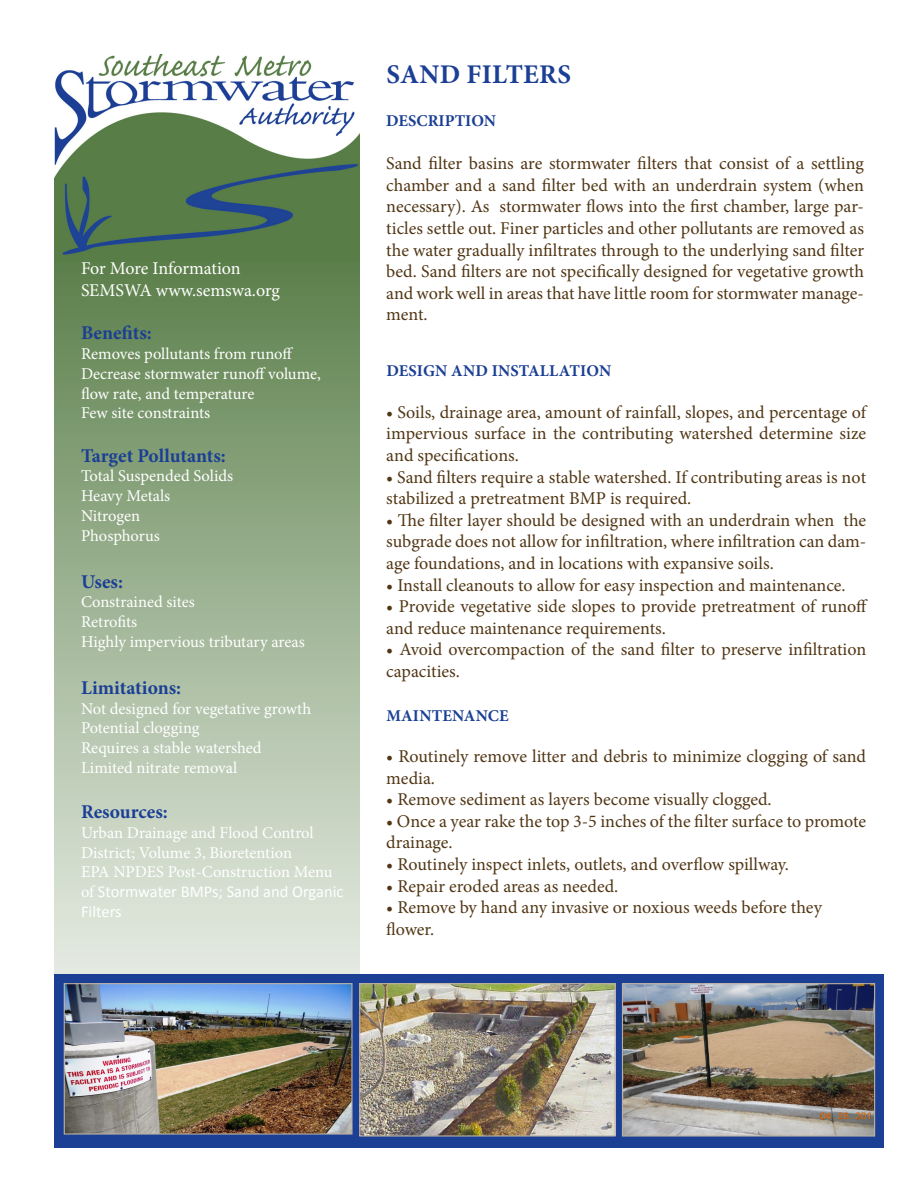
<style>
.page{position:relative;width:918px;height:1188px;background:#fff}
.page>*{position:absolute;margin:0;border:0;box-sizing:border-box;transform-origin:0 0}
.t1{font:700 27px "Minion Pro";letter-spacing:.01em;color:#1b3f94}
.t2{font:700 19.5px "Minion Pro";color:#1b3f94}
.t3{font:18px/21.6px "Minion Pro";color:#513614}
.t4{font:18px/21.6px "Minion Pro";letter-spacing:-.01em;color:#fff}
.t5{font:16.5px/19.8px "Minion Pro";letter-spacing:-.005em;color:#fff}
.t6{font:700 16.5px "Minion Pro";color:#1b3f94}
.t7{font:16.5px/19.8px "Calibri";color:#fff}
.s1{font-family:"Minion Pro"}
</style>
<div class="page">
<svg style="left:54px;top:261px;width:305px;height:713px;background:#a1b597"></svg>
<img style="left:54px;top:54px;width:305px;height:207px">
<div style="left:54px;top:974px;width:830px;height:174px;background:#1b3f94"></div>
<img style="left:66px;top:985px;width:285px;height:148px">
<div style="left:64px;top:983px;width:289px;height:152px;border:1px solid #bbb1a3"></div>
<img style="left:624px;top:985px;width:249px;height:150px">
<div style="left:622px;top:983px;width:253px;height:154px;border:1px solid #bbb1a3"></div>
<img style="left:361px;top:985px;width:253px;height:150px">
<div style="left:359px;top:983px;width:257px;height:154px;border:1px solid #bbb1a3"></div>
<p class="t4" style="left:81px;top:258px;width:200px">For More Information<br>SEMSWA www.semswa.org</p>
<p class="t2" style="left:81px;top:319px;width:72px">Benefits:</p>
<p class="t5" style="left:81px;top:344px;width:241px">Removes pollutants from runoff<br>Decrease stormwater runoff volume, flow rate, and temperature<br>Few site constraints</p>
<p class="t2" style="left:81px;top:442px;width:146px">Target Pollutants:</p>
<p class="t5" style="left:81px;top:466px;width:154px">Total Suspended Solids<br>Heavy Metals<br>Nitrogen<br>Phosphorus</p>
<p class="t2" style="left:81px;top:568px;width:43px">Uses:</p>
<p class="t5" style="left:81px;top:592px;width:225px">Constrained sites<br>Retrofits<br>Highly impervious tributary areas</p>
<p class="t2" style="left:81px;top:674px;width:102px">Limitations:</p>
<p class="t5" style="left:81px;top:699px;width:232px">Not designed for vegetative growth<br>Potential clogging<br>Requires a stable watershed<br>Limited nitrate removal</p>
<p class="t2" style="left:81px;top:798px;width:88px">Resources:</p>
<p class="t5" style="left:81px;top:823px;width:253px">Urban Drainage and Flood Control<br>District; Volume 3, Bioretention<br>EPA NPDES Post-Construction Menu</p>
<p class="t7" style="left:81px;top:882px;width:264px"><span class="s1">of</span> Stormwater BMPs; Sand and Organic<br>Filters</p>
<h1 class="t1" style="left:386px;top:55px;width:186px">SAND FILTERS</h1>
<p class="t6" style="left:386px;top:109px;width:111px">DESCRIPTION</p>
<p class="t3" style="left:386px;top:153px;width:479px;text-align:justify">Sand filter basins are stormwater filters that consist of a settling chamber and a sand filter bed with an underdrain system (when necessary). As stormwater flows into the first chamber, large par&shy;ticles settle out. Finer particles and other pollutants are removed as the water gradually infiltrates through to the underlying sand filter bed. Sand filters are not specifically designed for vegetative growth and work well in areas that have little room for stormwater manage&shy;ment.</p>
<p class="t6" style="left:386px;top:360px;width:226px">DESIGN AND INSTALLATION</p>
<p class="t3" style="left:386px;top:401px;width:481px;text-align:justify">• Soils, drainage area, amount of rainfall, slopes, and percentage of impervious surface in the contributing watershed determine size and specifications.</p>
<p class="t3" style="left:386px;top:466px;width:481px">• Sand filters require a stable watershed. If contributing areas is not stabilized a pretreatment BMP is required.</p>
<p class="t3" style="left:386px;top:509px;width:481px;text-align:justify">• The filter layer should be designed with an underdrain when the subgrade does not allow for infiltration, where infiltration can dam&shy;age foundations, and in locations with expansive soils.</p>
<p class="t3" style="left:386px;top:574px;width:461px">• Install cleanouts to allow for easy inspection and maintenance.</p>
<p class="t3" style="left:386px;top:596px;width:483px">• Provide vegetative side slopes to provide pretreatment of runoff and reduce maintenance requirements.</p>
<p class="t3" style="left:386px;top:639px;width:481px">• Avoid overcompaction of the sand filter to preserve infiltration capacities.</p>
<p class="t6" style="left:386px;top:704px;width:124px">MAINTENANCE</p>
<p class="t3" style="left:386px;top:746px;width:481px">• Routinely remove litter and debris to minimize clogging of sand media.</p>
<p class="t3" style="left:386px;top:789px;width:387px">• Remove sediment as layers become visually clogged.</p>
<p class="t3" style="left:386px;top:810px;width:481px">• Once a year rake the top 3-5 inches of the filter surface to promote drainage.</p>
<p class="t3" style="left:386px;top:854px;width:404px">• Routinely inspect inlets, outlets, and overflow spillway.</p>
<p class="t3" style="left:386px;top:875px;width:234px">• Repair eroded areas as needed.</p>
<p class="t3" style="left:386px;top:897px;width:437px">• Remove by hand any invasive or noxious weeds before they flower.</p>
</div>
